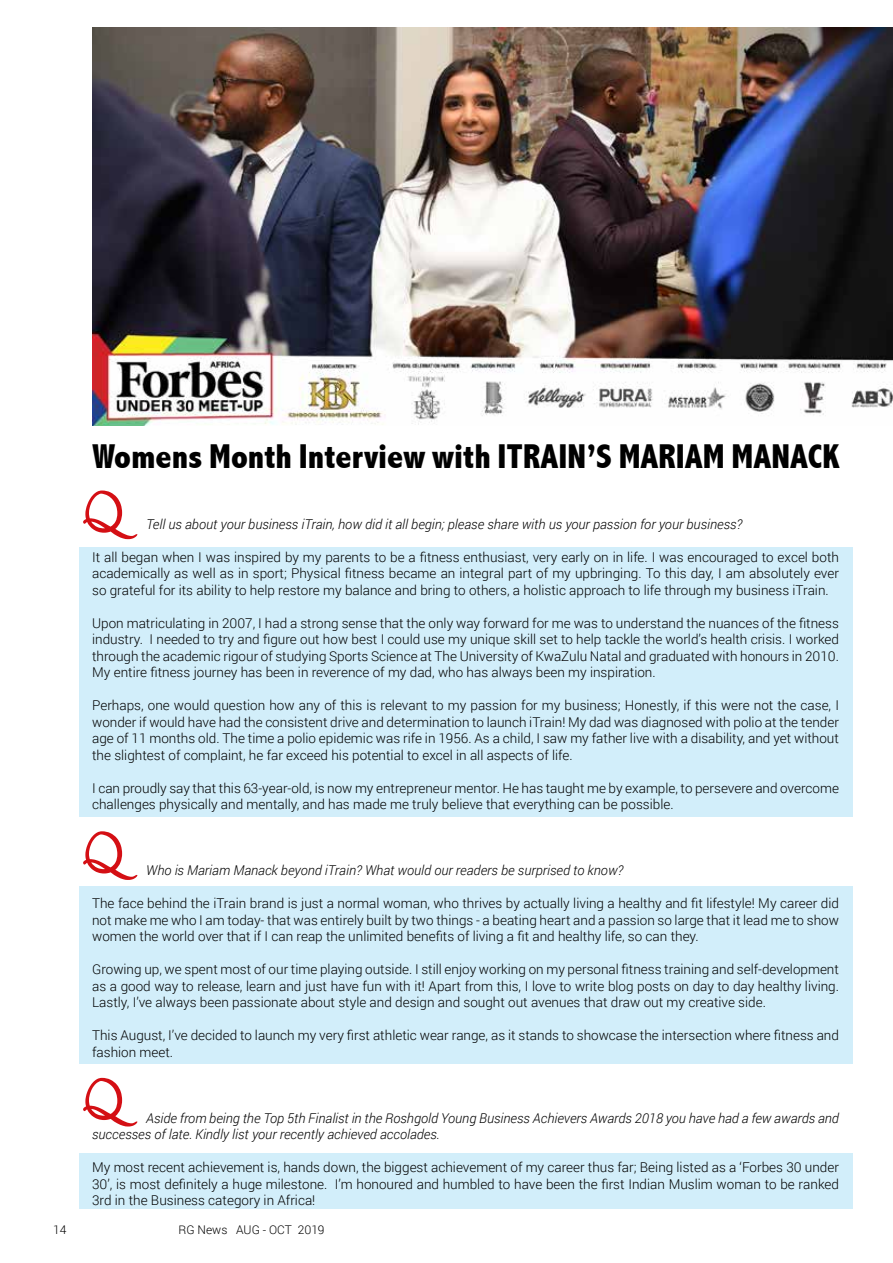
<style>
.page{position:relative;width:893px;height:1263px;background:#fff}
.page>*{position:absolute;margin:0;border:0;box-sizing:border-box;transform-origin:0 0}
.t1{font:57px "Remachine Script Personal Use";color:#d40f14}
.t2{font:800 condensed 34.5px "Abadi";color:#000}
.t3{font:300 13.5px/16.5px "Roboto";color:#000;text-align:justify}
.t4{font:italic 300 13.5px/16.5px "Roboto";color:#000}
.t5{font:300 12px "Roboto";color:#000}
</style>
<div class="page">
<div style="left:79px;top:1154px;width:773px;height:55px;background:#d2eefa"></div>
<div style="left:79px;top:547px;width:773px;height:269px;background:#d2eefa"></div>
<div style="left:79px;top:886px;width:773px;height:177px;background:#d2eefa"></div>
<img style="left:92px;top:27px;width:801px;height:398px">
<h2 class="t2" style="left:92px;top:436px;width:748px">Womens Month Interview with ITRAIN’S MARIAM MANACK</h2>
<h1 class="t1" style="left:82px;top:480px;width:44px">Q</h1>
<p class="t4" style="left:146px;top:515px;width:598px">Tell us about your business iTrain, how did it all begin; please share with us your passion for your business?</p>
<p class="t3" style="left:92px;top:548px;width:748px">It all began when I was inspired by my parents to be a fitness enthusiast, very early on in life. I was encouraged to excel both academically as well as in sport; Physical fitness became an integral part of my upbringing. To this day, I am absolutely ever so grateful for its ability to help restore my balance and bring to others, a holistic approach to life through my business iTrain.</p>
<p class="t3" style="left:92px;top:614px;width:748px">Upon matriculating in 2007, I had a strong sense that the only way forward for me was to understand the nuances of the fitness industry. I needed to try and figure out how best I could use my unique skill set to help tackle the world’s health crisis. I worked through the academic rigour of studying Sports Science at The University of KwaZulu Natal and graduated with honours in 2010.<br>My entire fitness journey has been in reverence of my dad, who has always been my inspiration.</p>
<p class="t3" style="left:92px;top:696px;width:748px">Perhaps, one would question how any of this is relevant to my passion for my business; Honestly, if this were not the case, I wonder if would have had the consistent drive and determination to launch iTrain! My dad was diagnosed with polio at the tender age of 11 months old. The time a polio epidemic was rife in 1956. As a child, I saw my father live with a disability, and yet without the slightest of complaint, he far exceed his potential to excel in all aspects of life.</p>
<p class="t3" style="left:92px;top:779px;width:748px">I can proudly say that this 63-year-old, is now my entrepreneur mentor. He has taught me by example, to persevere and overcome challenges physically and mentally, and has made me truly believe that everything can be possible.</p>
<h1 class="t1" style="left:82px;top:821px;width:44px">Q</h1>
<p class="t4" style="left:146px;top:861px;width:479px">Who is Mariam Manack beyond iTrain? What would our readers be surprised to know?</p>
<p class="t3" style="left:92px;top:894px;width:748px">The face behind the iTrain brand is just a normal woman, who thrives by actually living a healthy and fit lifestyle! My career did not make me who I am today- that was entirely built by two things - a beating heart and a passion so large that it lead me to show women the world over that if I can reap the unlimited benefits of living a fit and healthy life, so can they.</p>
<p class="t3" style="left:92px;top:960px;width:748px">Growing up, we spent most of our time playing outside. I still enjoy working on my personal fitness training and self-development as a good way to release, learn and just have fun with it! Apart from this, I love to write blog posts on day to day healthy living.<br>Lastly, I’ve always been passionate about style and design and sought out avenues that draw out my creative side.</p>
<p class="t3" style="left:92px;top:1026px;width:748px">This August, I’ve decided to launch my very first athletic wear range, as it stands to showcase the intersection where fitness and fashion meet.</p>
<h1 class="t1" style="left:82px;top:1068px;width:44px">Q</h1>
<p class="t4" style="left:92px;top:1109px;width:748px;text-indent:54px">Aside from being the Top 5th Finalist in the Roshgold Young Business Achievers Awards 2018 you have had a few awards and successes of late. Kindly list your recently achieved accolades.</p>
<p class="t3" style="left:92px;top:1158px;width:748px">My most recent achievement is, hands down, the biggest achievement of my career thus far; Being listed as a ‘Forbes 30 under 30’, is most definitely a huge milestone. I’m honoured and humbled to have been the first Indian Muslim woman to be ranked 3rd in the Business category in Africa!</p>
<p class="t5" style="left:53px;top:1221px;width:15px">14</p>
<p class="t5" style="left:179px;top:1221px;width:148px">RG News AUG - OCT 2019</p>
</div>
